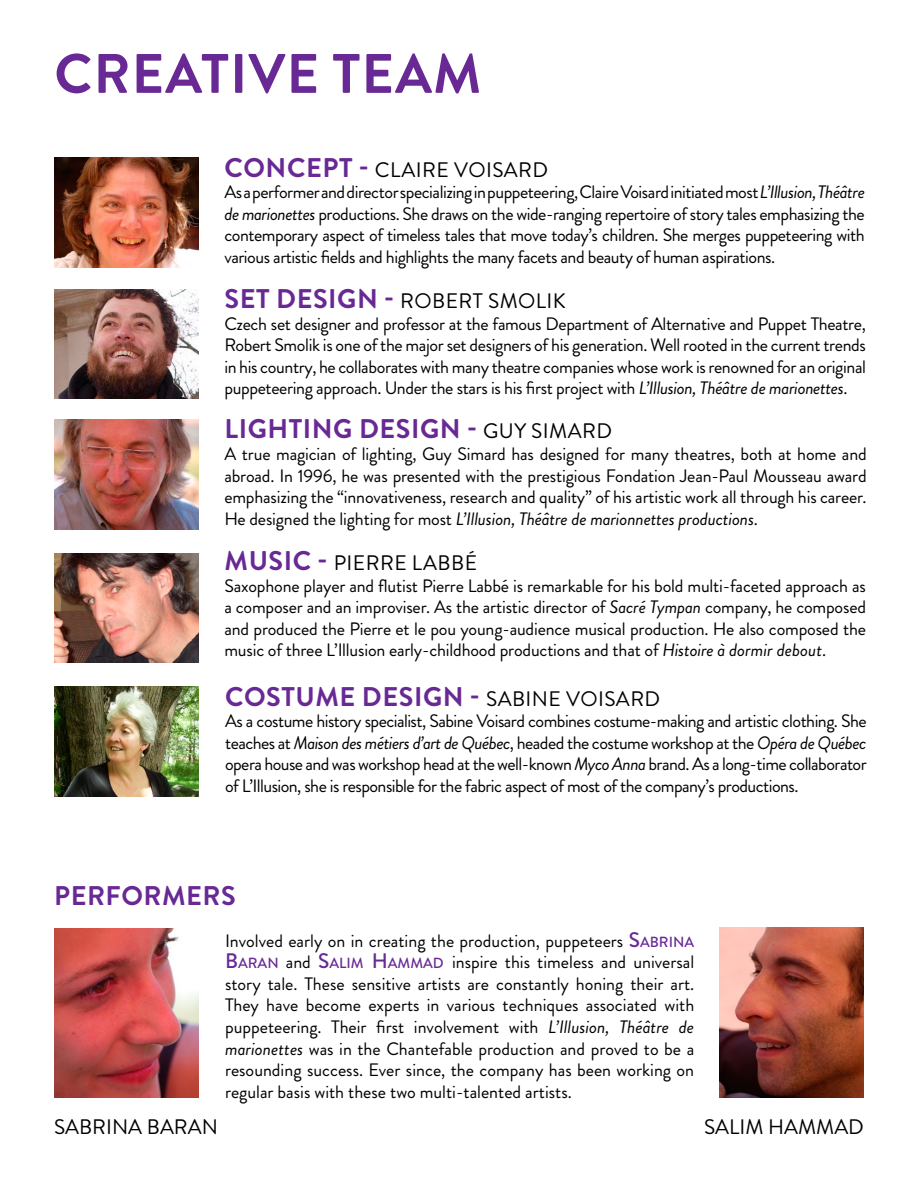
<style>
.page{position:relative;width:918px;height:1188px;background:#fff}
.page>*{position:absolute;margin:0;border:0;box-sizing:border-box;transform-origin:0 0}
.t1{font:700 55.5px "Brandon Grotesque";letter-spacing:.02em;color:#692995}
.t2{font:700 27px "Brandon Grotesque";letter-spacing:.02em;color:#692995}
.t3{font:21px "Brandon Grotesque";letter-spacing:.02em;color:#000}
.t4{font:21px "Brandon Grotesque";color:#000}
.t5{font:18px/21.6px "Brandon Grotesque";letter-spacing:-.02em;color:#000;text-align:justify}
.s1{font-weight:700;font-size:27px;color:#692995}
.s2{font-style:italic}
.s3{font-weight:400;font-size:21px;color:#000}
.s4{font-weight:500;font-size:21px;color:#692995}
.s5{font-weight:500;font-size:14.7px;color:#692995}
</style>
<div class="page">
<img style="left:54px;top:289px;width:145px;height:110px">
<img style="left:54px;top:158px;width:145px;height:109px">
<img style="left:54px;top:420px;width:145px;height:109px">
<img style="left:54px;top:553px;width:145px;height:110px">
<img style="left:54px;top:687px;width:145px;height:109px">
<img style="left:54px;top:929px;width:145px;height:168px">
<img style="left:719px;top:928px;width:145px;height:169px">
<h1 class="t1" style="left:54px;top:35px;width:429px">CREATIVE TEAM</h1>
<p class="t3" style="left:225px;top:155px;width:325px"><span class="s1">CONCEPT -</span> CLAIRE VOISARD</p>
<p class="t5" style="left:224px;top:181px;width:642px">As a performer and director specializing in puppeteering, Claire Voisard initiated most <span class="s2">L’Illusion, Théâtre de marionettes</span> productions. She draws on the wide-ranging repertoire of story tales emphasizing the contemporary aspect of timeless tales that move today’s children. She merges puppeteering with various artistic fields and highlights the many facets and beauty of human aspirations.</p>
<p class="t3" style="left:225px;top:286px;width:343px"><span class="s1">SET DESIGN -</span> ROBERT SMOLIK</p>
<p class="t5" style="left:224px;top:313px;width:643px">Czech set designer and professor at the famous Department of Alternative and Puppet Theatre, Robert Smolik is one of the major set designers of his generation. Well rooted in the current trends in his country, he collaborates with many theatre companies whose work is renowned for an original puppeteering approach. Under the stars is his first project with <span class="s2">L’Illusion, Théâtre de marionettes</span>.</p>
<h2 class="t2" style="left:225px;top:410px;width:389px">LIGHTING DESIGN - <span class="s3">GUY SIMARD</span></h2>
<p class="t5" style="left:224px;top:443px;width:644px">A true magician of lighting, Guy Simard has designed for many theatres, both at home and abroad. In 1996, he was presented with the prestigious Fondation Jean-Paul Mousseau award emphasizing the “innovativeness, research and quality” of his artistic work all through his career.<br>He designed the lighting for most <span class="s2">L’Illusion, Théâtre de marionnettes productions</span>.</p>
<p class="t3" style="left:225px;top:548px;width:254px"><span class="s1">MUSIC -</span> PIERRE LABBÉ</p>
<p class="t5" style="left:224px;top:575px;width:643px">Saxophone player and flutist Pierre Labbé is remarkable for his bold multi-faceted approach as a composer and an improviser. As the artistic director of <span class="s2">Sacré Tympan</span> company, he composed and produced the Pierre et le pou young-audience musical production. He also composed the music of three L’Illusion early-childhood productions and that of <span class="s2">Histoire à dormir debout</span>.</p>
<h2 class="t2" style="left:225px;top:677px;width:437px">COSTUME DESIGN - <span class="s3">SABINE VOISARD</span></h2>
<p class="t5" style="left:225px;top:710px;width:643px">As a costume history specialist, Sabine Voisard combines costume-making and artistic clothing. She teaches at <span class="s2">Maison des métiers d’art de Québec</span>, headed the costume workshop at the <span class="s2">Opéra de Québec </span>opera house and was workshop head at the well-known <span class="s2">Myco Anna</span> brand. As a long-time collaborator of L’Illusion, she is responsible for the fabric aspect of most of the company’s productions.</p>
<h2 class="t2" style="left:54px;top:876px;width:183px">PERFORMERS</h2>
<p class="t5" style="left:225px;top:930px;width:471px">Involved early on in creating the production, puppeteers <span class="s4">S</span><span class="s5">ABRINA </span><span class="s4">B</span><span class="s5">ARAN</span> and <span class="s4">S</span><span class="s5">ALIM</span> <span class="s4">H</span> <span class="s5">AMMAD</span> inspire this timeless and universal story tale. These sensitive artists are constantly honing their art.<br>They have become experts in various techniques associated with puppeteering. Their first involvement with <span class="s2">L’Illusion, Théâtre de marionettes</span> was in the Chantefable production and proved to be a resounding success. Ever since, the company has been working on regular basis with these two multi-talented artists.</p>
<p class="t4" style="left:54px;top:1112px;width:165px">SABRINA BARAN</p>
<p class="t4" style="left:704px;top:1112px;width:161px">SALIM HAMMAD</p>
</div>
